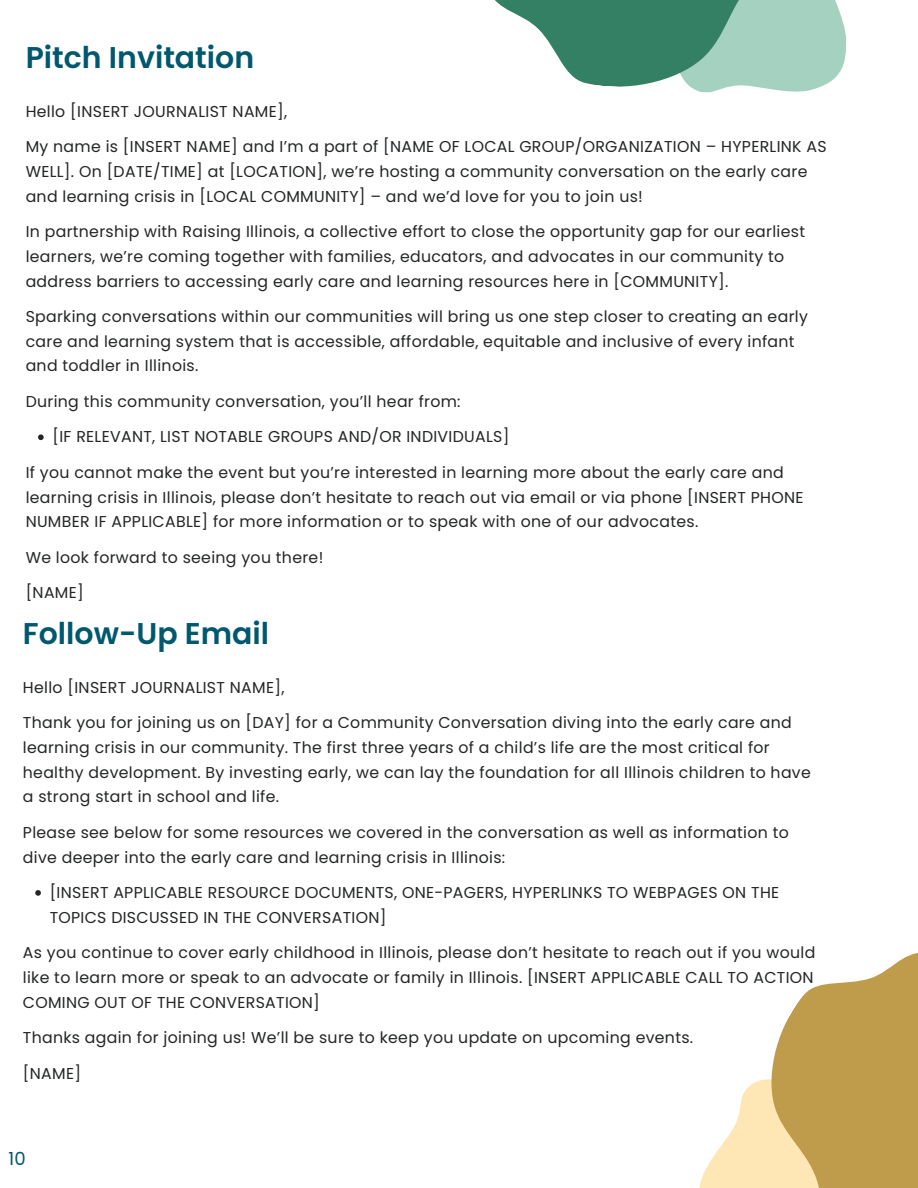
<style>
.page{position:relative;width:918px;height:1188px;background:#fff}
.page>*{position:absolute;margin:0;border:0;box-sizing:border-box;transform-origin:0 0}
.t1{font:600 30px "Poppins";color:#00586f}
.t2{font:18px "Poppins";color:#00586f}
.t3{font:15.75px/24.8px "Poppins";letter-spacing:.02em;color:#232526}
</style>
<div class="page">
<svg style="left:495px;top:0;width:352px;height:93px"></svg>
<svg style="left:38px;top:434px;width:6px;height:6px"></svg>
<svg style="left:35px;top:890px;width:6px;height:6px"></svg>
<svg style="left:699px;top:953px;width:219px;height:235px;fill:#bf9c4c"></svg>
<p class="t1" style="left:26px;top:37px;width:230px">Pitch Invitation</p>
<p class="t3" style="left:26px;top:99px;width:263px">Hello [INSERT JOURNALIST NAME],</p>
<p class="t3" style="left:26px;top:134px;width:803px">My name is [INSERT NAME] and I’m a part of [NAME OF LOCAL GROUP/ORGANIZATION – HYPERLINK AS<br>WELL]. On [DATE/TIME] at [LOCATION], we’re hosting a community conversation on the early care and learning crisis in [LOCAL COMMUNITY] – and we’d love for you to join us!</p>
<p class="t3" style="left:26px;top:219px;width:781px">In partnership with Raising Illinois, a collective effort to close the opportunity gap for our earliest learners, we’re coming together with families, educators, and advocates in our community to address barriers to accessing early care and learning resources here in [COMMUNITY].</p>
<p class="t3" style="left:26px;top:304px;width:784px">Sparking conversations within our communities will bring us one step closer to creating an early care and learning system that is accessible, affordable, equitable and inclusive of every infant and toddler in Illinois.</p>
<p class="t3" style="left:26px;top:389px;width:436px">During this community conversation, you’ll hear from:</p>
<p class="t3" style="left:52px;top:424px;width:458px">[IF RELEVANT, LIST NOTABLE GROUPS AND/OR INDIVIDUALS]</p>
<p class="t3" style="left:26px;top:460px;width:780px">If you cannot make the event but you’re interested in learning more about the early care and learning crisis in Illinois, please don’t hesitate to reach out via email or via phone [INSERT PHONE<br>NUMBER IF APPLICABLE] for more information or to speak with one of our advocates.</p>
<p class="t3" style="left:26px;top:545px;width:299px">We look forward to seeing you there!</p>
<p class="t3" style="left:26px;top:580px;width:60px">[NAME]</p>
<p class="t1" style="left:23px;top:612px;width:248px">Follow-Up Email</p>
<p class="t3" style="left:23px;top:675px;width:263px">Hello [INSERT JOURNALIST NAME],</p>
<p class="t3" style="left:23px;top:710px;width:789px">Thank you for joining us on [DAY] for a Community Conversation diving into the early care and learning crisis in our community. The first three years of a child’s life are the most critical for healthy development. By investing early, we can lay the foundation for all Illinois children to have a strong start in school and life.</p>
<p class="t3" style="left:23px;top:820px;width:767px">Please see below for some resources we covered in the conversation as well as information to dive deeper into the early care and learning crisis in Illinois:</p>
<p class="t3" style="left:50px;top:880px;width:731px">[INSERT APPLICABLE RESOURCE DOCUMENTS, ONE-PAGERS, HYPERLINKS TO WEBPAGES ON THE<br>TOPICS DISCUSSED IN THE CONVERSATION]</p>
<p class="t3" style="left:23px;top:940px;width:794px;text-align:justify">As you continue to cover early childhood in Illinois, please don’t hesitate to reach out if you would like to learn more or speak to an advocate or family in Illinois. [INSERT APPLICABLE CALL TO ACTION COMING OUT OF THE CONVERSATION]</p>
<p class="t3" style="left:23px;top:1025px;width:672px">Thanks again for joining us! We’ll be sure to keep you update on upcoming events.</p>
<p class="t3" style="left:23px;top:1061px;width:60px">[NAME]</p>
<p class="t2" style="left:9px;top:1146px;width:19px">10</p>
</div>
